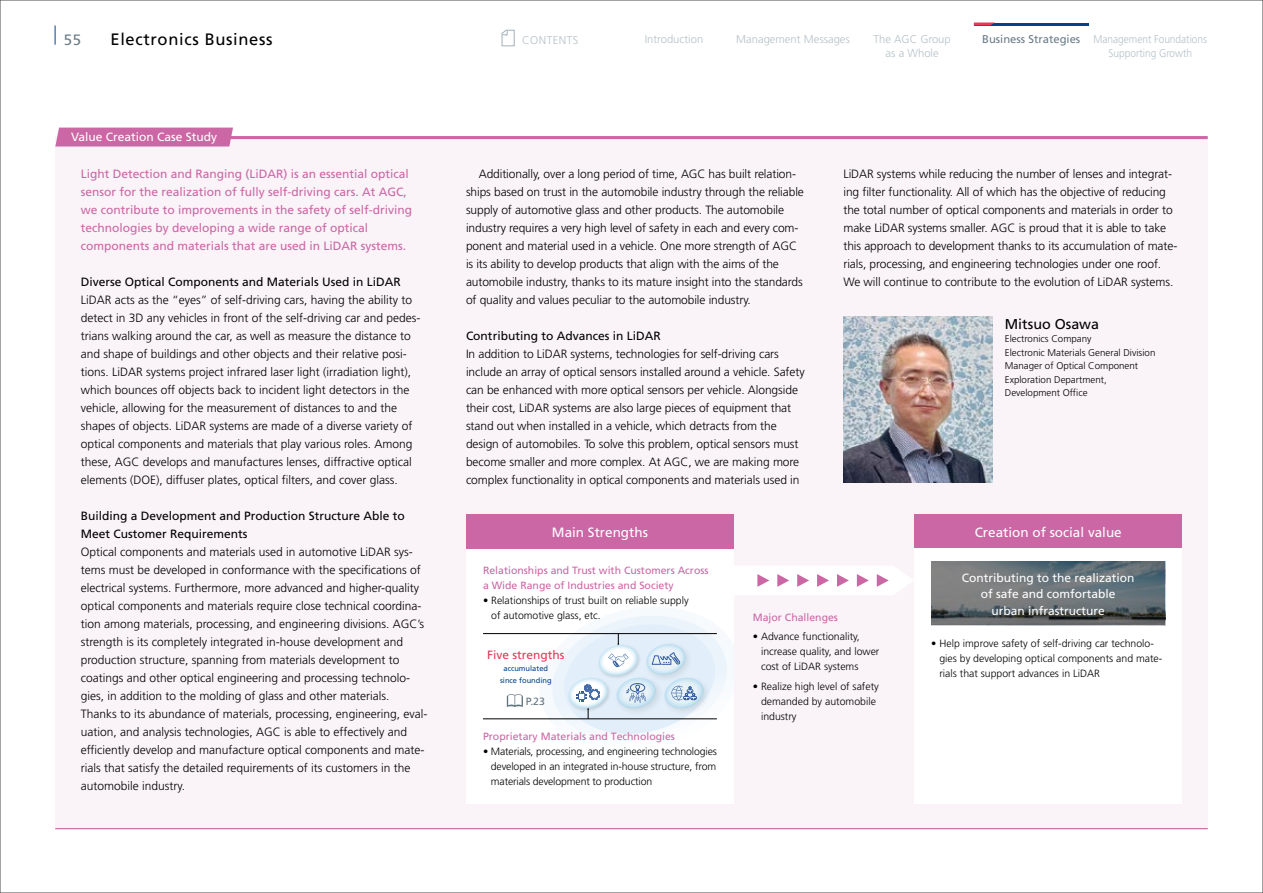
<style>
.page{position:relative;width:1263px;height:893px;background:#fff}
.page>*{position:absolute;margin:0;border:0;box-sizing:border-box;transform-origin:0 0}
.t1{font:16.5px "Frutiger LT Std";letter-spacing:.04em;color:#000}
.t2{font:15px "Frutiger LT Std";color:#6b7d87}
.t3{font:14.25px "Frutiger LT Std";color:#000}
.t4{font:13.5px "Frutiger LT Std";color:#fff}
.t5{font:300 12px/18px "Frutiger LT Std";color:#000}
.t6{font:12px/18px "Frutiger LT Std";color:#ca67a4}
.t7{font:12px/18px "Frutiger LT Std";color:#000}
.t8{font:12px/16.5px "Frutiger LT Std";color:#fff;text-align:center}
.t9{font:12px "Frutiger LT Std";color:#e73656}
.t10{font:300 11.25px/13.5px "Frutiger LT Std";color:#b5c1c8;scale:.9 1}
.t11{font:300 11.25px/13.5px "Frutiger LT Std";color:#b5c1c8;text-align:center}
.t12{font:300 11.25px "Frutiger LT Std";letter-spacing:.04em;color:#b5c1c8}
.t13{font:300 10.5px/15px "Frutiger LT Std";color:#000}
.t14{font:10.5px/15px "Frutiger LT Std";color:#ca67a4}
.t15{font:10.5px "Frutiger LT Std";color:#62747e}
.t16{font:300 9.75px/13.5px "Frutiger LT Std";color:#000}
.t17{font:7.5px/12px "Frutiger LT Std";color:#00428e;text-align:center}
.s1{font-weight:400;color:#6b7d87}
</style>
<div class="page">
<div style="left:55px;top:136px;width:1153px;height:693px;background:#faf3f8"></div>
<hr style="left:221px;top:136px;width:987px;height:3px;background:#ca67a4">
<hr style="left:55px;top:828px;width:1153px;height:1px;background:#ca67a4">
<img style="left:843px;top:317px;width:149px;height:166px">
<div style="left:55px;top:128px;width:178px;height:18px;background:#ca67a4"></div>
<div style="left:914px;top:514px;width:268px;height:35px;background:#ca67a4"></div>
<div style="left:914px;top:549px;width:268px;height:255px;background:#fff"></div>
<svg style="left:734px;top:566px;width:179px;height:29px"></svg>
<div style="left:466px;top:549px;width:268px;height:255px;background:#fff"></div>
<div style="left:466px;top:514px;width:268px;height:35px;background:#ca67a4"></div>
<hr style="left:483px;top:633px;width:234px;height:1px;background:#000">
<hr style="left:483px;top:719px;width:234px;height:1px;background:#000">
<svg style="left:507px;top:615px;width:220px;height:119px"></svg>
<img style="left:931px;top:561px;width:234px;height:64px">
<svg style="left:55px;top:26px;width:1px;height:19px"></svg>
<hr style="left:974px;top:23px;width:115px;height:3px;background:#00428e">
<svg style="left:974px;top:23px;width:20px;height:3px"></svg>
<svg style="left:501px;top:29px;width:14px;height:18px"></svg>
<h1 class="t1" style="left:111px;top:30px;width:163px">Electronics Business</h1>
<p class="t12" style="left:522px;top:34px;width:58px">CONTENTS</p>
<p class="t11" style="left:645px;top:33px;width:60px">Introduction</p>
<p class="t11" style="left:736px;top:33px;width:115px">Management Messages</p>
<p class="t2" style="left:64px;top:31px;width:19px">55</p>
<p class="t11" style="left:873px;top:33px;width:79px">The AGC Group as a Whole</p>
<p class="t10" style="left:1108px;top:33px;width:111px;text-indent:-126px"><span class="s1">Business Strategies</span> Management Foundations<br>Supporting Growth</p>
<p class="t8" style="left:71px;top:129px;width:148px">Value Creation Case Study</p>
<p class="t6" style="left:81px;top:165px;width:333px">Light Detection and Ranging (LiDAR) is an essential optical sensor for the realization of fully self-driving cars. At AGC, we contribute to improvements in the safety of self-driving technologies by developing a wide range of optical components and materials that are used in LiDAR systems.</p>
<p class="t7" style="left:81px;top:273px;width:322px">Diverse Optical Components and Materials Used in LiDAR</p>
<p class="t5" style="left:81px;top:291px;width:341px">LiDAR acts as the “eyes” of self-driving cars, having the ability to detect in 3D any vehicles in front of the self-driving car and pedes&shy;trians walking around the car, as well as measure the distance to and shape of buildings and other objects and their relative posi&shy;tions. LiDAR systems project infrared laser light (irradiation light), which bounces off objects back to incident light detectors in the vehicle, allowing for the measurement of distances to and the shapes of objects. LiDAR systems are made of a diverse variety of optical components and materials that play various roles. Among these, AGC develops and manufactures lenses, diffractive optical elements (DOE), diffuser plates, optical filters, and cover glass.</p>
<p class="t7" style="left:81px;top:507px;width:326px">Building a Development and Production Structure Able to<br>Meet Customer Requirements</p>
<p class="t5" style="left:81px;top:543px;width:348px">Optical components and materials used in automotive LiDAR sys&shy;tems must be developed in conformance with the specifications of electrical systems. Furthermore, more advanced and higher-quality optical components and materials require close technical coordina&shy;tion among materials, processing, and engineering divisions. AGC’s strength is its completely integrated in-house development and production structure, spanning from materials development to coatings and other optical engineering and processing technolo&shy;gies, in addition to the molding of glass and other materials.<br>Thanks to its abundance of materials, processing, engineering, eval&shy;uation, and analysis technologies, AGC is able to effectively and efficiently develop and manufacture optical components and mate&shy;rials that satisfy the detailed requirements of its customers in the automobile industry.</p>
<p class="t5" style="left:466px;top:165px;width:339px;text-indent:13px">Additionally, over a long period of time, AGC has built relation&shy;ships based on trust in the automobile industry through the reliable supply of automotive glass and other products. The automobile industry requires a very high level of safety in each and every com&shy;ponent and material used in a vehicle. One more strength of AGC is its ability to develop products that align with the aims of the automobile industry, thanks to its mature insight into the standards of quality and values peculiar to the automobile industry.</p>
<p class="t7" style="left:466px;top:327px;width:196px">Contributing to Advances in LiDAR</p>
<p class="t5" style="left:466px;top:345px;width:340px">In addition to LiDAR systems, technologies for self-driving cars include an array of optical sensors installed around a vehicle. Safety can be enhanced with more optical sensors per vehicle. Alongside their cost, LiDAR systems are also large pieces of equipment that stand out when installed in a vehicle, which detracts from the design of automobiles. To solve this problem, optical sensors must become smaller and more complex. At AGC, we are making more complex functionality in optical components and materials used in</p>
<p class="t4" style="left:552px;top:524px;width:98px">Main Strengths</p>
<p class="t5" style="left:843px;top:165px;width:335px">LiDAR systems while reducing the number of lenses and integrat&shy;ing filter functionality. All of which has the objective of reducing the total number of optical components and materials in order to make LiDAR systems smaller. AGC is proud that it is able to take this approach to development thanks to its accumulation of mate&shy;rials, processing, and engineering technologies under one roof.<br>We will continue to contribute to the evolution of LiDAR systems.</p>
<p class="t3" style="left:1005px;top:315px;width:96px">Mitsuo Osawa</p>
<p class="t16" style="left:1005px;top:332px;width:152px">Electronics Company<br>Electronic Materials General Division<br>Manager of Optical Component<br>Exploration Department,<br>Development Office</p>
<p class="t4" style="left:975px;top:524px;width:149px">Creation of social value</p>
<p class="t14" style="left:483px;top:563px;width:227px">Relationships and Trust with Customers Across a Wide Range of Industries and Society</p>
<p class="t13" style="left:491px;top:593px;width:199px;text-indent:-8px">• Relationships of trust built on reliable supply of automotive glass, etc.</p>
<p class="t9" style="left:487px;top:647px;width:79px">Five strengths</p>
<p class="t17" style="left:500px;top:662px;width:53px">accumulated since founding</p>
<p class="t15" style="left:526px;top:695px;width:21px">P.23</p>
<p class="t14" style="left:483px;top:729px;width:193px">Proprietary Materials and Technologies</p>
<p class="t13" style="left:491px;top:744px;width:227px;text-align:justify;text-indent:-8px">• Materials, processing, and engineering technologies developed in an integrated in-house structure, from materials development to production</p>
<p class="t14" style="left:753px;top:610px;width:87px">Major Challenges</p>
<p class="t13" style="left:761px;top:629px;width:120px;text-indent:-8px">• Advance functionality, increase quality, and lower cost of LiDAR systems</p>
<p class="t13" style="left:761px;top:679px;width:119px;text-indent:-8px">• Realize high level of safety demanded by automobile industry</p>
<p class="t8" style="left:962px;top:569px;width:174px">Contributing to the realization of safe and comfortable<br>urban infrastructure</p>
<p class="t13" style="left:939px;top:636px;width:224px;text-indent:-8px">• Help improve safety of self-driving car technolo&shy;gies by developing optical components and mate&shy;rials that support advances in LiDAR</p>
</div>
